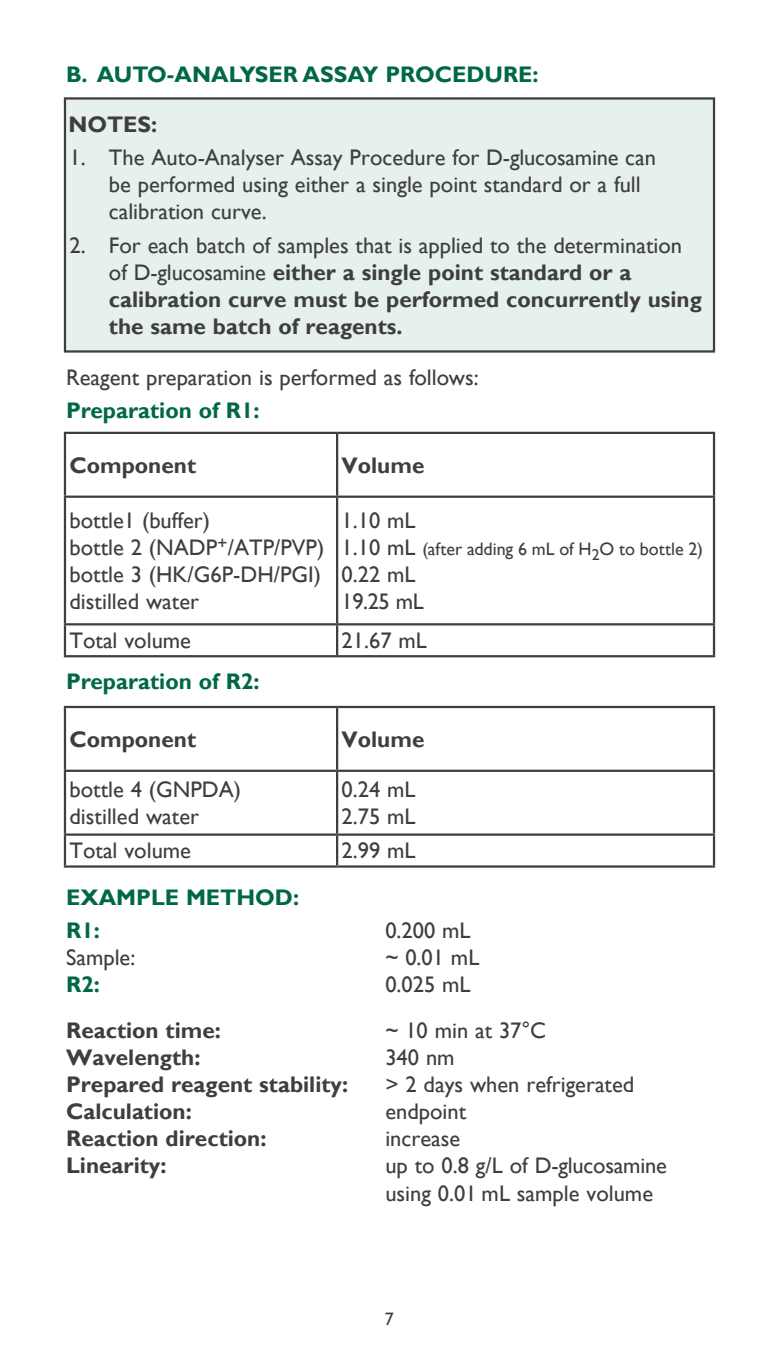
<style>
.page{position:relative;width:779px;height:1353px;background:#fff}
.page>*{position:absolute;margin:0;border:0;box-sizing:border-box;transform-origin:0 0}
.t1{font:22.5px/27px "Gill Sans";color:#3e3e3f}
.t2{font:700 22.5px/27px "Gill Sans";color:#3e3e3f}
.t3{font:700 22.5px "Gill Sans";color:#006747}
.t4{font:18px "Gill Sans";color:#3e3e3f}
.t5{font:18px "Gill Sans";color:#231f20}
.s1{font-weight:400}
.s2{font-size:22.5px}
</style>
<div class="page">
<svg style="left:66px;top:434px;width:646px;height:221px"></svg>
<hr style="left:64px;top:431px;width:273px;height:3px;background:#3e3e3f">
<hr style="left:64px;top:434px;width:2px;height:61px;background:#3e3e3f">
<hr style="left:337px;top:431px;width:377px;height:3px;background:#3e3e3f">
<hr style="left:336px;top:434px;width:2px;height:61px;background:#3e3e3f">
<hr style="left:712px;top:434px;width:2px;height:61px;background:#3e3e3f">
<hr style="left:64px;top:495px;width:273px;height:2px;background:#3e3e3f">
<hr style="left:64px;top:497px;width:2px;height:126px;background:#3e3e3f">
<hr style="left:337px;top:495px;width:377px;height:2px;background:#3e3e3f">
<hr style="left:336px;top:497px;width:2px;height:126px;background:#3e3e3f">
<hr style="left:712px;top:497px;width:2px;height:126px;background:#3e3e3f">
<hr style="left:64px;top:623px;width:273px;height:2px;background:#3e3e3f">
<hr style="left:64px;top:625px;width:2px;height:30px;background:#3e3e3f">
<hr style="left:337px;top:623px;width:377px;height:2px;background:#3e3e3f">
<hr style="left:336px;top:625px;width:2px;height:30px;background:#3e3e3f">
<hr style="left:712px;top:625px;width:2px;height:30px;background:#3e3e3f">
<hr style="left:64px;top:655px;width:273px;height:2px;background:#3e3e3f">
<hr style="left:337px;top:655px;width:377px;height:2px;background:#3e3e3f">
<div style="left:65px;top:98px;width:648px;height:253px;background:#e6f0ed"></div>
<div style="left:64px;top:97px;width:650px;height:255px;border:2px solid #3e3e3f"></div>
<svg style="left:66px;top:708px;width:646px;height:157px"></svg>
<hr style="left:64px;top:705px;width:273px;height:3px;background:#3e3e3f">
<hr style="left:64px;top:708px;width:2px;height:61px;background:#3e3e3f">
<hr style="left:337px;top:705px;width:377px;height:3px;background:#3e3e3f">
<hr style="left:336px;top:708px;width:2px;height:61px;background:#3e3e3f">
<hr style="left:712px;top:708px;width:2px;height:61px;background:#3e3e3f">
<hr style="left:64px;top:769px;width:273px;height:2px;background:#3e3e3f">
<hr style="left:64px;top:771px;width:2px;height:62px;background:#3e3e3f">
<hr style="left:337px;top:769px;width:377px;height:2px;background:#3e3e3f">
<hr style="left:336px;top:771px;width:2px;height:62px;background:#3e3e3f">
<hr style="left:712px;top:771px;width:2px;height:62px;background:#3e3e3f">
<hr style="left:64px;top:833px;width:273px;height:2px;background:#3e3e3f">
<hr style="left:64px;top:835px;width:2px;height:30px;background:#3e3e3f">
<hr style="left:337px;top:833px;width:377px;height:2px;background:#3e3e3f">
<hr style="left:336px;top:835px;width:2px;height:30px;background:#3e3e3f">
<hr style="left:712px;top:835px;width:2px;height:30px;background:#3e3e3f">
<hr style="left:64px;top:865px;width:273px;height:2px;background:#3e3e3f">
<hr style="left:337px;top:865px;width:377px;height:2px;background:#3e3e3f">
<p class="t3" style="left:66px;top:61px;width:474px">B. AUTO-ANALYSER ASSAY PROCEDURE:</p>
<p class="t2" style="left:68px;top:111px;width:90px">NOTES:</p>
<p class="t1" style="left:109px;top:144px;width:548px;text-indent:-39px">1. The Auto-Analyser Assay Procedure for D-glucosamine can be performed using either a single point standard or a full calibration curve.</p>
<p class="t2" style="left:109px;top:232px;width:594px;text-indent:-39px"><span class="s1">2. For each batch of samples that is applied to the determination of D-glucosamine</span> either a single point standard or a calibration curve must be performed concurrently using the same batch of reagents.</p>
<p class="t1" style="left:66px;top:364px;width:414px">Reagent preparation is performed as follows:</p>
<p class="t3" style="left:66px;top:397px;width:195px">Preparation of R1:</p>
<p class="t2" style="left:69px;top:452px;width:128px">Component</p>
<p class="t2" style="left:341px;top:452px;width:84px">Volume</p>
<p class="t1" style="left:69px;top:507px;width:142px">bottle1 (buffer)</p>
<p class="t1" style="left:69px;top:534px;width:256px">bottle 2 (NADP<sup>+</sup>/ATP/PVP)</p>
<p class="t1" style="left:69px;top:561px;width:253px">bottle 3 (HK/G6P-DH/PGI)</p>
<p class="t1" style="left:69px;top:588px;width:131px">distilled water</p>
<p class="t1" style="left:341px;top:507px;width:75px">1.10 mL</p>
<p class="t4" style="left:341px;top:538px;width:362px"><span class="s2">1.10 mL</span> (after adding 6 mL of H<sub>2</sub>O to bottle 2)</p>
<p class="t1" style="left:341px;top:561px;width:75px">0.22 mL</p>
<p class="t1" style="left:341px;top:588px;width:84px">19.25 mL</p>
<p class="t1" style="left:69px;top:627px;width:123px">Total volume</p>
<p class="t1" style="left:341px;top:627px;width:87px">21.67 mL</p>
<p class="t3" style="left:66px;top:667px;width:195px">Preparation of R2:</p>
<p class="t2" style="left:69px;top:726px;width:128px">Component</p>
<p class="t2" style="left:341px;top:726px;width:84px">Volume</p>
<p class="t1" style="left:69px;top:776px;width:173px">bottle 4 (GNPDA)</p>
<p class="t1" style="left:69px;top:803px;width:131px">distilled water</p>
<p class="t1" style="left:341px;top:776px;width:75px">0.24 mL</p>
<p class="t1" style="left:341px;top:803px;width:75px">2.75 mL</p>
<p class="t1" style="left:69px;top:837px;width:123px">Total volume</p>
<p class="t1" style="left:341px;top:837px;width:75px">2.99 mL</p>
<p class="t3" style="left:66px;top:883px;width:234px">EXAMPLE METHOD:</p>
<p class="t3" style="left:66px;top:916px;width:35px">R1:</p>
<p class="t1" style="left:385px;top:917px;width:87px">0.200 mL</p>
<p class="t1" style="left:66px;top:944px;width:71px">Sample:</p>
<p class="t1" style="left:385px;top:944px;width:95px">~ 0.01 mL</p>
<p class="t3" style="left:66px;top:970px;width:35px">R2:</p>
<p class="t1" style="left:385px;top:971px;width:87px">0.025 mL</p>
<p class="t2" style="left:66px;top:1017px;width:156px">Reaction time:</p>
<p class="t1" style="left:385px;top:1017px;width:162px">~ 10 min at 37°C</p>
<p class="t2" style="left:66px;top:1044px;width:136px">Wavelength:</p>
<p class="t1" style="left:385px;top:1044px;width:71px">340 nm</p>
<p class="t2" style="left:66px;top:1071px;width:283px">Prepared reagent stability:</p>
<p class="t1" style="left:385px;top:1071px;width:250px">&gt; 2 days when refrigerated</p>
<p class="t2" style="left:66px;top:1098px;width:127px">Calculation:</p>
<p class="t1" style="left:385px;top:1098px;width:82px">endpoint</p>
<p class="t2" style="left:66px;top:1125px;width:202px">Reaction direction:</p>
<p class="t1" style="left:385px;top:1125px;width:76px">increase</p>
<p class="t2" style="left:66px;top:1152px;width:102px">Linearity:</p>
<p class="t1" style="left:385px;top:1152px;width:283px">up to 0.8 g/L of D-glucosamine using 0.01 mL sample volume</p>
<p class="t5" style="left:385px;top:1302px;width:10px">7</p>
<p class="t4" style="left:385px;top:1308px;width:10px">7</p>
</div>
